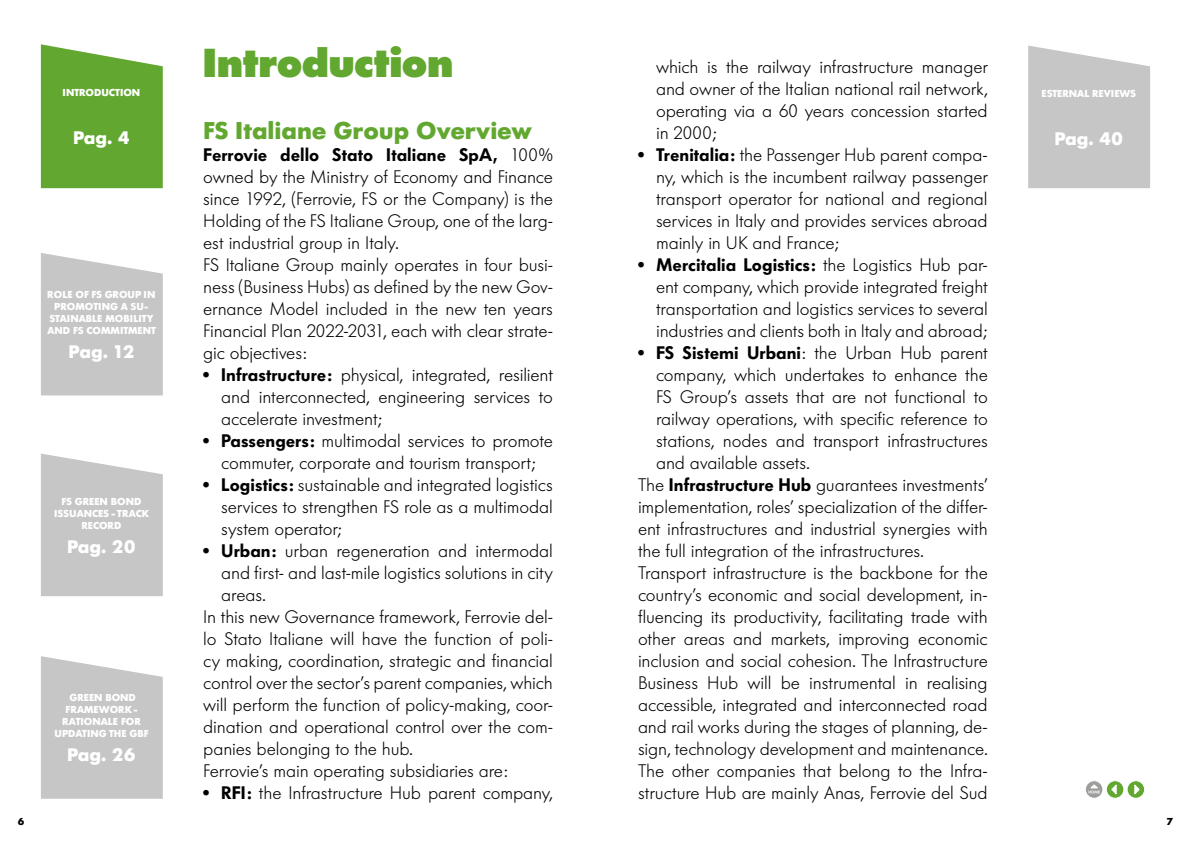
<style>
.page{position:relative;width:1191px;height:842px;background:#fff}
.page>*{position:absolute;margin:0;border:0;box-sizing:border-box;transform-origin:0 0}
.t1{font:800 40px "Futura Serie BQ";letter-spacing:.005em;color:#62a830}
.t2{font:700 24px "Futura Serie BQ";color:#62a830}
.t3{font:300 18px/22px "Futura Serie BQ";letter-spacing:-.005em;color:#000;text-align:justify}
.t4{font:700 18px "Futura Serie BQ";color:#fff}
.t5{font:700 10px/12px "Futura Serie BQ";color:#fff;text-align:center}
.t6{font:700 10px "Futura Serie BQ";color:#000}
.s1{font-weight:600}
</style>
<div class="page">
<svg style="left:41px;top:44px;width:122px;height:144px;background:#6eae40"></svg>
<svg style="left:1028px;top:46px;width:122px;height:142px;background:#cacaca"></svg>
<svg style="left:41px;top:253px;width:122px;height:142px;background:#cacaca"></svg>
<svg style="left:41px;top:454px;width:122px;height:142px;background:#c9c9c9"></svg>
<svg style="left:41px;top:656px;width:122px;height:143px;background:#cacaca"></svg>
<svg style="left:1106px;top:781px;width:17px;height:17px"></svg>
<div style="left:1105px;top:780px;width:19px;height:19px;border:1px solid #fff;border-radius:50%"></div>
<svg style="left:1111px;top:783px;width:6px;height:12px"></svg>
<div style="left:1127px;top:781px;width:17px;height:17px;background:#62a830;border-radius:50%"></div>
<div style="left:1126px;top:780px;width:19px;height:19px;border:1px solid #fff;border-radius:50%"></div>
<svg style="left:1134px;top:784px;width:6px;height:11px"></svg>
<svg style="left:1085px;top:781px;width:18px;height:17px"></svg>
<div style="left:1084px;top:780px;width:19px;height:19px;border:1px solid #fff;border-radius:50%"></div>
<svg style="left:1088px;top:784px;width:11px;height:9px"></svg>
<p class="t5" style="left:62px;top:87px;width:79px">INTRODUCTION</p>
<p class="t4" style="left:73px;top:127px;width:58px">Pag. 4</p>
<p class="t5" style="left:47px;top:289px;width:110px">ROLE OF FS GROUP IN<br>PROMOTING A SU-<br>STAINABLE MOBILITY<br>AND FS COMMITMENT</p>
<p class="t4" style="left:69px;top:341px;width:68px">Pag. 12</p>
<p class="t5" style="left:54px;top:495px;width:97px">FS GREEN BOND<br>ISSUANCES - TRACK<br>RECORD</p>
<p class="t4" style="left:67px;top:535px;width:70px">Pag. 20</p>
<p class="t5" style="left:54px;top:692px;width:96px">GREEN BOND<br>FRAMEWORK -<br>RATIONALE FOR<br>UPDATING THE GBF</p>
<p class="t4" style="left:67px;top:744px;width:70px">Pag. 26</p>
<h1 class="t1" style="left:203px;top:38px;width:251px">Introduction</h1>
<h2 class="t2" style="left:203px;top:115px;width:330px">FS Italiane Group Overview</h2>
<p class="t3" style="left:203px;top:144px;width:351px;text-align:left"><span class="s1">Ferrovie dello Stato Italiane SpA,</span> 100% owned by the Ministry of Economy and Finance since 1992, (Ferrovie, FS or the Company) is the Holding of the FS Italiane Group, one of the larg&shy;est industrial group in Italy.<br>FS Italiane Group mainly operates in four busi&shy;ness (Business Hubs) as defined by the new Gov&shy;ernance Model included in the new ten years Financial Plan 2022-2031, each with clear strate&shy;gic objectives:</p>
<p class="t3" style="left:221px;top:364px;width:333px;text-indent:-18px"><span class="s1">• Infrastructure:</span> physical, integrated, resilient and interconnected, engineering services to accelerate investment;</p>
<p class="t3" style="left:203px;top:430px;width:351px;text-align:center"><span class="s1">• Passengers:</span> multimodal services to promote commuter, corporate and tourism transport;</p>
<p class="t3" style="left:221px;top:474px;width:333px;text-indent:-18px"><span class="s1">• Logistics:</span> sustainable and integrated logistics services to strengthen FS role as a multimodal system operator;</p>
<p class="t3" style="left:203px;top:540px;width:351px"><span class="s1">• Urban:</span> urban regeneration and intermodal</p>
<p class="t3" style="left:221px;top:561px;width:333px">and first- and last-mile logistics solutions in city</p>
<p class="t3" style="left:221px;top:583px;width:46px">areas.</p>
<p class="t3" style="left:203px;top:605px;width:351px">In this new Governance framework, Ferrovie del-</p>
<p class="t3" style="left:203px;top:627px;width:351px">lo Stato Italiane will have the function of poli-</p>
<p class="t3" style="left:203px;top:649px;width:351px">cy making, coordination, strategic and financial</p>
<p class="t3" style="left:203px;top:671px;width:351px">control over the sector’s parent companies, which</p>
<p class="t3" style="left:203px;top:693px;width:351px">will perform the function of policy-making, coor-</p>
<p class="t3" style="left:203px;top:715px;width:351px">dination and operational control over the com-</p>
<p class="t3" style="left:203px;top:737px;width:211px">panies belonging to the hub.</p>
<p class="t3" style="left:203px;top:759px;width:306px">Ferrovie’s main operating subsidiaries are:</p>
<p class="t3" style="left:203px;top:781px;width:351px"><span class="s1">• RFI:</span> the Infrastructure Hub parent company,</p>
<p class="t3" style="left:656px;top:55px;width:333px">which is the railway infrastructure manager and owner of the Italian national rail network, operating via a 60 years concession started in 2000;</p>
<p class="t3" style="left:656px;top:143px;width:333px;text-indent:-18px"><span class="s1">• Trenitalia:</span> the Passenger Hub parent compa&shy;ny, which is the incumbent railway passenger transport operator for national and regional services in Italy and provides services abroad mainly in UK and France;</p>
<p class="t3" style="left:656px;top:253px;width:333px;text-indent:-18px"><span class="s1">• Mercitalia Logistics:</span> the Logistics Hub par&shy;ent company, which provide integrated freight transportation and logistics services to several industries and clients both in Italy and abroad;</p>
<p class="t3" style="left:638px;top:341px;width:351px"><span class="s1">• FS Sistemi Urbani</span>: the Urban Hub parent</p>
<p class="t3" style="left:656px;top:363px;width:333px">company, which undertakes to enhance the</p>
<p class="t3" style="left:656px;top:385px;width:333px">FS Group’s assets that are not functional to</p>
<p class="t3" style="left:656px;top:407px;width:333px">railway operations, with specific reference to</p>
<p class="t3" style="left:656px;top:429px;width:333px">stations, nodes and transport infrastructures</p>
<p class="t3" style="left:656px;top:451px;width:155px">and available assets.</p>
<p class="t3" style="left:638px;top:473px;width:351px">The <span class="s1">Infrastructure Hub</span> guarantees investments’</p>
<p class="t3" style="left:638px;top:495px;width:351px">implementation, roles’ specialization of the differ-</p>
<p class="t3" style="left:638px;top:517px;width:351px">ent infrastructures and industrial synergies with</p>
<p class="t3" style="left:638px;top:539px;width:287px">the full integration of the infrastructures.</p>
<p class="t3" style="left:638px;top:561px;width:351px">Transport infrastructure is the backbone for the</p>
<p class="t3" style="left:638px;top:583px;width:351px">country’s economic and social development, in-</p>
<p class="t3" style="left:638px;top:605px;width:351px">fluencing its productivity, facilitating trade with</p>
<p class="t3" style="left:638px;top:627px;width:351px">other areas and markets, improving economic</p>
<p class="t3" style="left:638px;top:649px;width:351px">inclusion and social cohesion. The Infrastructure</p>
<p class="t3" style="left:638px;top:671px;width:351px">Business Hub will be instrumental in realising</p>
<p class="t3" style="left:638px;top:693px;width:351px">accessible, integrated and interconnected road</p>
<p class="t3" style="left:638px;top:715px;width:351px">and rail works during the stages of planning, de-</p>
<p class="t3" style="left:638px;top:737px;width:351px">sign, technology development and maintenance.</p>
<p class="t3" style="left:638px;top:759px;width:351px">The other companies that belong to the Infra-</p>
<p class="t3" style="left:638px;top:781px;width:351px">structure Hub are mainly Anas, Ferrovie del Sud</p>
<p class="t5" style="left:1041px;top:87px;width:96px">ESTERNAL REVIEWS</p>
<p class="t4" style="left:1054px;top:127px;width:70px">Pag. 40</p>
<p class="t6" style="left:18px;top:816px;width:8px">6</p>
<p class="t6" style="left:1166px;top:816px;width:8px">7</p>
</div>
